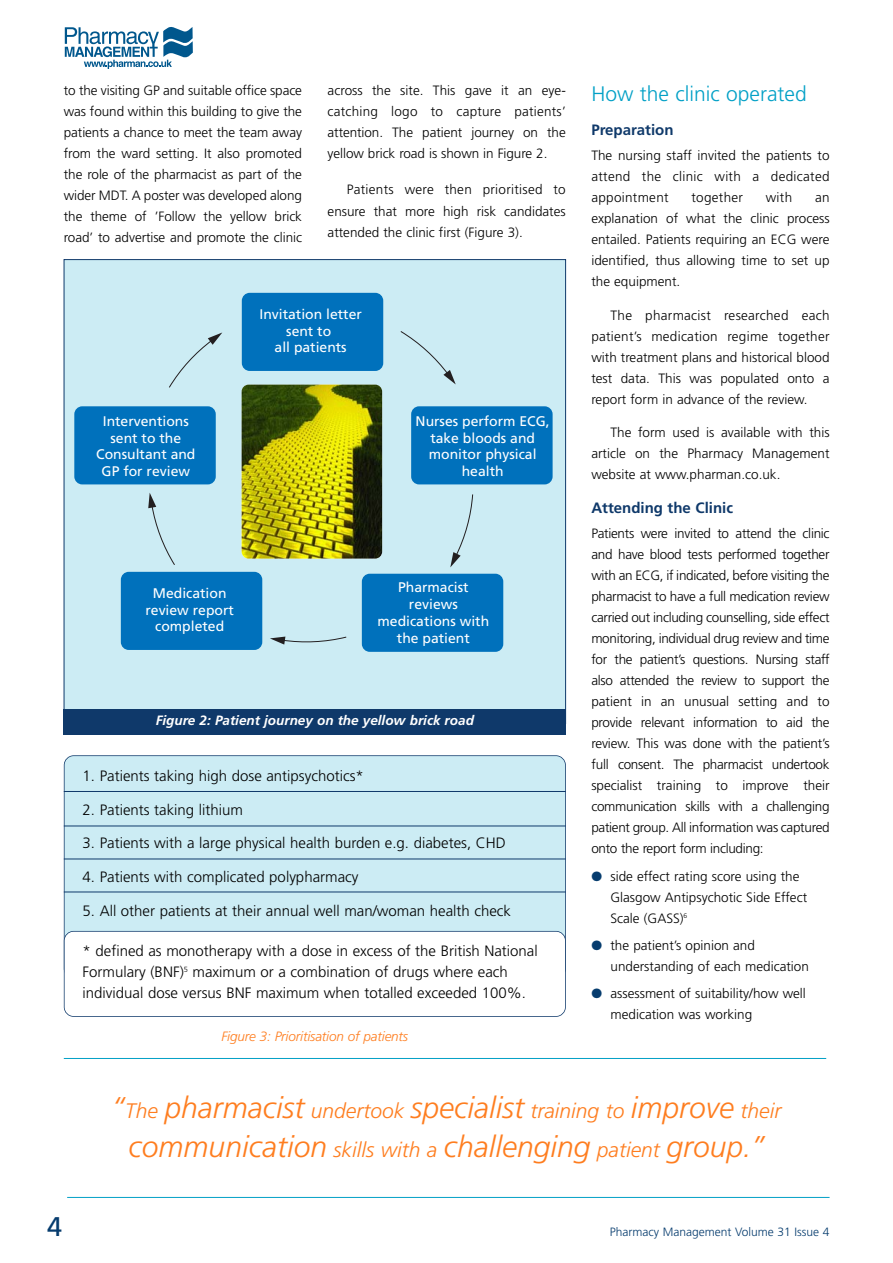
<style>
.page{position:relative;width:893px;height:1263px;background:#fff}
.page>*{position:absolute;margin:0;border:0;box-sizing:border-box;transform-origin:0 0}
.t1{font:italic 300 30px/39px "Frutiger";color:#fe7d1f;text-align:center}
.t2{font:27px "Frutiger";color:#063c6e}
.t3{font:300 21px "Frutiger";color:#02a0c6}
.t4{font:300 15px/21px "Frutiger";color:#000}
.t5{font:700 15px "Frutiger";color:#0f396a}
.t6{font:13.95px/16.8px "Frutiger";color:#fff;text-align:center}
.t7{font:300 13.5px/21px "Frutiger";color:#000;text-align:justify}
.t8{font:italic 700 13.5px "Frutiger";color:#fff}
.t9{font:italic 300 13.5px "Frutiger";letter-spacing:-.01em;color:#fe7d1f}
.t10{font:300 13.5px "Frutiger";letter-spacing:.02em;color:#000}
.t11{font:300 12px "Frutiger";color:#063c6e}
.s1{color:#063c6e}
.s2{font-size:21px}
</style>
<div class="page">
<svg style="left:65px;top:27px;width:128px;height:42px"></svg>
<div style="left:64px;top:260px;width:501px;height:463px;background:#ccecf4"></div>
<svg style="left:169px;top:332px;width:53px;height:56px"></svg>
<svg style="left:400px;top:331px;width:55px;height:53px"></svg>
<svg style="left:450px;top:494px;width:23px;height:73px"></svg>
<svg style="left:148px;top:493px;width:27px;height:72px"></svg>
<svg style="left:270px;top:636px;width:77px;height:9px"></svg>
<div style="left:242px;top:293px;width:141px;height:78px;background:#0071bc;border-radius:8px"></div>
<div style="left:411px;top:406px;width:141px;height:78px;background:#0071bc;border-radius:8px"></div>
<div style="left:74px;top:406px;width:142px;height:78px;background:#0071bc;border-radius:8px"></div>
<div style="left:362px;top:574px;width:141px;height:78px;background:#0071bc;border-radius:8px"></div>
<div style="left:121px;top:572px;width:141px;height:78px;background:#0071bc;border-radius:8px"></div>
<div style="left:64px;top:709px;width:502px;height:26px;background:#0f396a"></div>
<img style="left:241px;top:385px;width:141px;height:174px;border-radius:7px">
<div style="left:64px;top:756px;width:501px;height:222px;background:#ccecf4;border-radius:10px"></div>
<div style="left:64px;top:755px;width:502px;height:224px;border:2px solid #0f396a;border-radius:10px"></div>
<div style="left:64px;top:931px;width:501px;height:85px;background:#fff;border-radius:10px"></div>
<div style="left:64px;top:931px;width:502px;height:86px;border:2px solid #0f396a;border-radius:10px"></div>
<hr style="left:64px;top:791px;width:502px;height:1px;background:#0f396a">
<hr style="left:64px;top:826px;width:502px;height:1px;background:#0f396a">
<hr style="left:64px;top:859px;width:502px;height:1px;background:#0f396a">
<hr style="left:64px;top:892px;width:502px;height:1px;background:#0f396a">
<hr style="left:64px;top:1058px;width:762px;height:1px;background:#02a0c6">
<hr style="left:67px;top:1197px;width:762px;height:1px;background:#02a0c6">
<p class="t7" style="left:64px;top:81px;width:240px">to the visiting GP and suitable office space was found within this building to give the patients a chance to meet the team away from the ward setting. It also promoted the role of the pharmacist as part of the wider MDT. A poster was developed along the theme of ’Follow the yellow brick road’ to advertise and promote the clinic</p>
<p class="t7" style="left:327px;top:81px;width:240px">across the site. This gave it an eye&shy;catching logo to capture patients’ attention. The patient journey on the yellow brick road is shown in Figure 2.</p>
<p class="t7" style="left:327px;top:180px;width:240px;text-indent:19px">Patients were then prioritised to ensure that more high risk candidates attended the clinic first (Figure 3).</p>
<p class="t6" style="left:96px;top:414px;width:101px">Interventions sent to the<br>Consultant and<br>GP for review</p>
<p class="t6" style="left:259px;top:307px;width:104px">Invitation letter sent to<br>all patients</p>
<p class="t6" style="left:415px;top:414px;width:136px">Nurses perform ECG, take bloods and monitor physical health</p>
<p class="t6" style="left:145px;top:586px;width:90px">Medication review report completed</p>
<p class="t6" style="left:377px;top:580px;width:113px">Pharmacist reviews medications with the patient</p>
<p class="t8" style="left:156px;top:715px;width:320px">Figure 2: Patient journey on the yellow brick road</p>
<p class="t4" style="left:83px;top:766px;width:283px">1. Patients taking high dose antipsychotics*</p>
<p class="t4" style="left:83px;top:800px;width:162px">2. Patients taking lithium</p>
<p class="t4" style="left:83px;top:834px;width:425px">3. Patients with a large physical health burden e.g. diabetes, CHD</p>
<p class="t4" style="left:83px;top:868px;width:277px">4. Patients with complicated polypharmacy</p>
<p class="t4" style="left:83px;top:901px;width:430px">5. All other patients at their annual well man/woman health check</p>
<p class="t4" style="left:83px;top:942px;width:456px">* defined as monotherapy with a dose in excess of the British National<br>Formulary (BNF)<sup>5</sup> maximum or a combination of drugs where each individual dose versus BNF maximum when totalled exceeded 100%.</p>
<p class="t9" style="left:221px;top:1031px;width:188px">Figure 3: Prioritisation of patients</p>
<h3 class="t3" style="left:591px;top:85px;width:217px">How the clinic operated</h3>
<p class="t5" style="left:591px;top:123px;width:84px">Preparation</p>
<p class="t7" style="left:591px;top:146px;width:240px">The nursing staff invited the patients to attend the clinic with a dedicated appointment</p>
<p class="t10" style="left:691px;top:192px;width:53px">together</p>
<p class="t7" style="left:765px;top:188px;width:28px">with</p>
<p class="t7" style="left:591px;top:188px;width:240px;text-indent:224px">an explanation of what the clinic process entailed. Patients requiring an ECG were identified, thus allowing time to set up the equipment.</p>
<p class="t7" style="left:591px;top:305px;width:240px;text-indent:19px">The pharmacist researched each patient’s medication regime together with treatment plans and historical blood test data. This was populated onto a report form in advance of the review.</p>
<p class="t7" style="left:591px;top:423px;width:240px;text-indent:19px">The form used is available with this article on the Pharmacy Management website at www.pharman.co.uk.</p>
<p class="t5" style="left:591px;top:502px;width:143px">Attending the Clinic</p>
<p class="t7" style="left:591px;top:524px;width:240px">Patients were invited to attend the clinic and have blood tests performed together with an ECG, if indicated, before visiting the pharmacist to have a full medication review carried out including counselling, side effect monitoring, individual drug review and time for the patient’s questions. Nursing staff also attended the review to support the patient in an unusual setting and to provide relevant information to aid the review. This was done with the patient’s full consent. The pharmacist undertook specialist training to improve their communication skills with a challenging patient group. All information was captured onto the report form including:</p>
<p class="t7" style="left:610px;top:867px;width:198px;text-align:left;text-indent:-19px"><span class="s1">●</span> side effect rating score using the<br>Glasgow Antipsychotic Side Effect<br>Scale (GASS)<sup>6</sup></p>
<p class="t7" style="left:610px;top:936px;width:200px;text-indent:-19px"><span class="s1">●</span> the patient’s opinion and understanding of each medication</p>
<p class="t7" style="left:610px;top:984px;width:197px;text-indent:-19px"><span class="s1">●</span> assessment of suitability/how well medication was working</p>
<h1 class="t1" style="left:112px;top:1090px;width:671px">“<span class="s2">The</span> pharmacist <span class="s2">undertook</span> specialist <span class="s2">training to</span> improve <span class="s2">their </span>communication <span class="s2">skills with a</span> challenging <span class="s2">patient</span> group.”</h1>
<h2 class="t2" style="left:47px;top:1216px;width:17px">4</h2>
<p class="t11" style="left:609px;top:1227px;width:221px">Pharmacy Management Volume 31 Issue 4</p>
</div>
